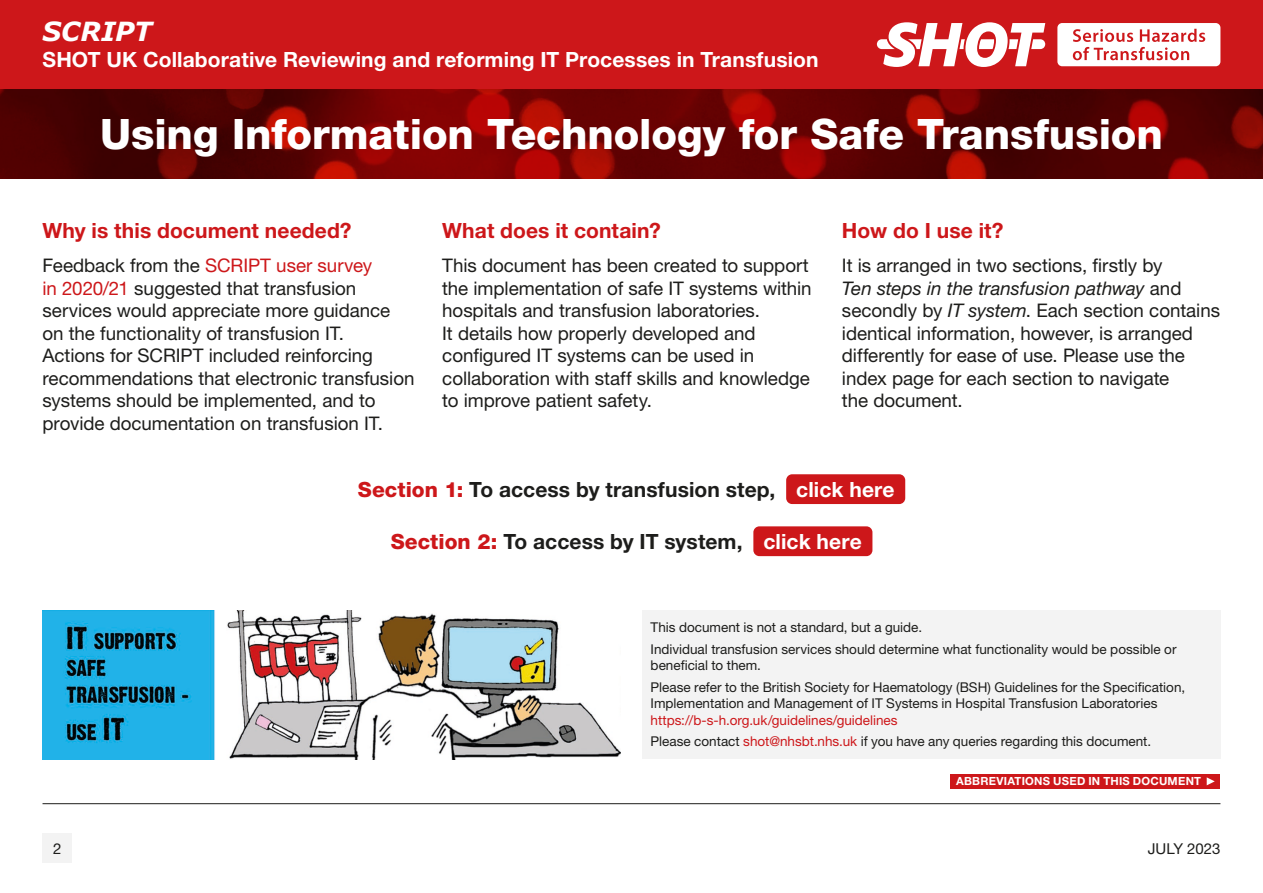
<style>
.page{position:relative;width:1263px;height:893px;background:#fff}
.page>*{position:absolute;margin:0;border:0;box-sizing:border-box;transform-origin:0 0}
.t1{font:800 42px "Helvetica Neue LT Std";letter-spacing:-.005em;color:#fff}
.t2{font:italic 700 26.25px "Verdana";letter-spacing:.005em;color:#fff}
.t3{font:700 21px "Helvetica Neue LT Std";letter-spacing:.005em;color:#fff}
.t4{font:700 21px "Helvetica Neue LT Std";letter-spacing:.005em;color:#1d1d1b}
.t5{font:700 21px "Helvetica Neue LT Std";letter-spacing:.005em;color:#cd171a}
.t6{font:18.75px/22.5px "Helvetica Neue LT Std";letter-spacing:-.005em;color:#1d1d1b}
.t7{font:15px "Helvetica Neue LT Std";color:#1d1d1b}
.t8{font:13.5px/16.8px "Helvetica Neue LT Std";color:#1d1d1b}
.t9{font:700 11.25px "Helvetica Neue LT Std";letter-spacing:.025em;color:#fff}
.s1{color:#cd171a}
.s2{font-style:italic}
.s3{font-weight:800;color:#cd171a}
</style>
<div class="page">
<div style="left:0;top:0;width:1263px;height:89px;background:#cd171a"></div>
<img style="left:0;top:89px;width:1263px;height:90px">
<div style="left:951px;top:774px;width:269px;height:15px;background:#cd171a"></div>
<svg style="left:1207px;top:777px;width:8px;height:8px"></svg>
<svg style="left:1057px;top:23px;width:163px;height:43px"></svg>
<svg style="left:877px;top:22px;width:168px;height:45px"></svg>
<hr style="left:43px;top:803px;width:1177px;height:1px;background:#1d1d1b">
<div style="left:43px;top:833px;width:29px;height:30px;background:#f3f3f3"></div>
<div style="left:642px;top:610px;width:578px;height:149px;background:#f3f3f3"></div>
<img style="left:43px;top:610px;width:578px;height:149px">
<div style="left:786px;top:474px;width:119px;height:30px;background:#cd171a;border-radius:6px"></div>
<div style="left:753px;top:526px;width:119px;height:30px;background:#cd171a;border-radius:6px"></div>
<h2 class="t2" style="left:43px;top:15px;width:111px">SCRIPT</h2>
<p class="t3" style="left:43px;top:46px;width:778px">SHOT UK Collaborative Reviewing and reforming IT Processes in Transfusion</p>
<h1 class="t1" style="left:100px;top:109px;width:1064px">Using Information Technology for Safe Transfusion</h1>
<p class="t5" style="left:43px;top:218px;width:310px">Why is this document needed?</p>
<p class="t6" style="left:43px;top:254px;width:373px">Feedback from the <span class="s1">SCRIPT user survey<br>in 2020/21</span> suggested that transfusion services would appreciate more guidance on the functionality of transfusion IT.<br>Actions for SCRIPT included reinforcing recommendations that electronic transfusion systems should be implemented, and to provide documentation on transfusion IT.</p>
<p class="t5" style="left:442px;top:218px;width:220px">What does it contain?</p>
<p class="t6" style="left:442px;top:254px;width:371px">This document has been created to support the implementation of safe IT systems within hospitals and transfusion laboratories.<br>It details how properly developed and configured IT systems can be used in collaboration with staff skills and knowledge to improve patient safety.</p>
<p class="t5" style="left:842px;top:218px;width:163px">How do I use it?</p>
<p class="t6" style="left:842px;top:254px;width:380px">It is arranged in two sections, firstly by<br><span class="s2">Ten steps in the transfusion pathway</span> and secondly by <span class="s2">IT system</span>. Each section contains identical information, however, is arranged differently for ease of use. Please use the index page for each section to navigate<br>the document.</p>
<p class="t4" style="left:358px;top:476px;width:419px"><span class="s3">Section 1:</span> To access by transfusion step,</p>
<p class="t3" style="left:796px;top:476px;width:100px">click here</p>
<p class="t4" style="left:391px;top:528px;width:353px"><span class="s3">Section 2:</span> To access by IT system,</p>
<p class="t3" style="left:763px;top:528px;width:100px">click here</p>
<p class="t8" style="left:651px;top:619px;width:273px">This document is not a standard, but a guide.</p>
<p class="t8" style="left:651px;top:640px;width:527px">Individual transfusion services should determine what functionality would be possible or beneficial to them.</p>
<p class="t8" style="left:651px;top:678px;width:536px">Please refer to the British Society for Haematology (BSH) Guidelines for the Specification,<br>Implementation and Management of IT Systems in Hospital Transfusion Laboratories <span class="s1">https://b-s-h.org.uk/guidelines/guidelines</span></p>
<p class="t8" style="left:651px;top:733px;width:502px">Please contact <span class="s1">shot@nhsbt.nhs.uk</span> if you have any queries regarding this document.</p>
<p class="t7" style="left:53px;top:839px;width:10px">2</p>
<p class="t9" style="left:956px;top:774px;width:247px">ABBREVIATIONS USED IN THIS DOCUMENT</p>
<p class="t7" style="left:1148px;top:839px;width:74px">JULY 2023</p>
</div>
